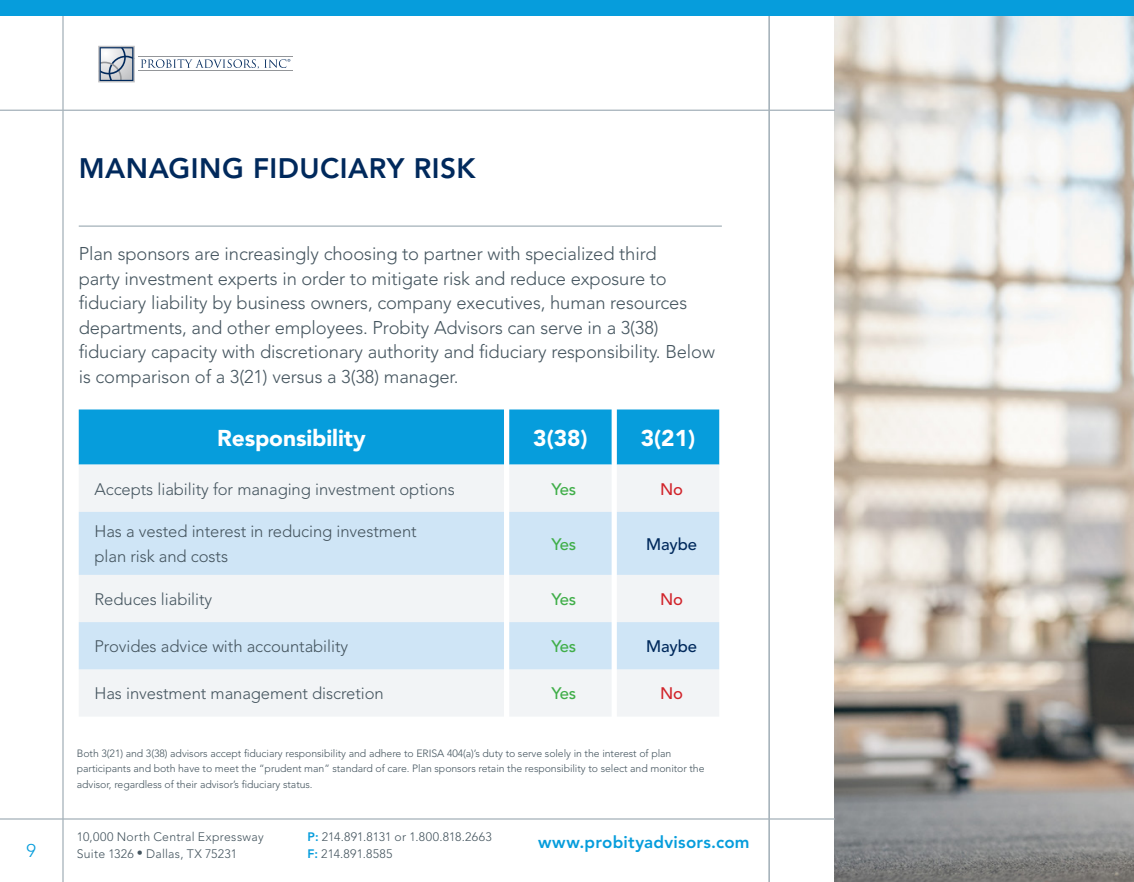
<style>
.page{position:relative;width:1134px;height:882px;background:#fff}
.page>*{position:absolute;margin:0;border:0;box-sizing:border-box;transform-origin:0 0}
.t1{font:800 28px "Avenir";letter-spacing:.015em;color:#00295c}
.t2{font:900 22.75px "Avenir";letter-spacing:-.005em;color:#fff}
.t3{font:300 18.38px/24.5px "Avenir";letter-spacing:-.005em;color:#45555f}
.t4{font:300 18.38px "Avenir";color:#069ddc}
.t5{font:800 16.8px "Avenir";letter-spacing:.015em;color:#069ddc}
.t6{font:300 16.62px/24.5px "Avenir";letter-spacing:-.005em;color:#45555f}
.t7{font:500 16.62px "Avenir";letter-spacing:-.06em;color:#40ae49}
.t8{font:500 16.62px "Avenir";letter-spacing:-.005em;color:#00295c}
.t9{font:500 16.62px "Avenir";color:#d1232a}
.t10{font:300 12.25px/17.2px "Avenir";letter-spacing:.02em;color:#45555f}
.t11{font:300 10.5px/15.8px "Avenir";letter-spacing:-.005em;color:#45555f}
.s1{font-weight:800;color:#069ddc}
</style>
<div class="page">
<img style="left:835px;top:16px;width:299px;height:866px">
<hr style="left:62px;top:0;width:2px;height:882px;background:#a8b4bc">
<hr style="left:0;top:110px;width:835px;height:1px;background:#a8b4bc">
<hr style="left:0;top:818px;width:835px;height:2px;background:#a8b4bc">
<div style="left:79px;top:410px;width:640px;height:55px;background:#069ddc"></div>
<div style="left:79px;top:465px;width:640px;height:251px;background:#f2f4f6"></div>
<svg style="left:79px;top:512px;width:640px;height:157px;fill:#cfe5f6"></svg>
<hr style="left:769px;top:0;width:1px;height:882px;background:#a8b4bc">
<div style="left:0;top:0;width:1134px;height:16px;background:#069ddc"></div>
<svg style="left:98px;top:46px;width:37px;height:36px"></svg>
<hr style="left:139px;top:56px;width:154px;height:1px;background:#949699">
<hr style="left:139px;top:70px;width:154px;height:1px;background:#949699">
<svg style="left:141px;top:59px;width:149px;height:10px"></svg>
<hr style="left:79px;top:225px;width:643px;height:2px;background:#a8b4bc">
<p class="t4" style="left:26px;top:840px;width:11px">9</p>
<p class="t1" style="left:79px;top:152px;width:398px">MANAGING FIDUCIARY RISK</p>
<p class="t3" style="left:79px;top:242px;width:638px">Plan sponsors are increasingly choosing to partner with specialized third<br>party investment experts in order to mitigate risk and reduce exposure to fiduciary liability by business owners, company executives, human resources departments, and other employees. Probity Advisors can serve in a 3(38) fiduciary capacity with discretionary authority and fiduciary responsibility. Below is comparison of a 3(21) versus a 3(38) manager.</p>
<p class="t2" style="left:217px;top:424px;width:150px">Responsibility</p>
<p class="t2" style="left:533px;top:424px;width:56px">3(38)</p>
<p class="t2" style="left:641px;top:424px;width:56px">3(21)</p>
<p class="t6" style="left:94px;top:477px;width:362px">Accepts liability for managing investment options</p>
<p class="t7" style="left:552px;top:479px;width:26px">Yes</p>
<p class="t9" style="left:660px;top:479px;width:25px">No</p>
<p class="t6" style="left:94px;top:519px;width:324px">Has a vested interest in reducing investment plan risk and costs</p>
<p class="t7" style="left:552px;top:534px;width:26px">Yes</p>
<p class="t8" style="left:646px;top:534px;width:53px">Maybe</p>
<p class="t6" style="left:94px;top:587px;width:119px">Reduces liability</p>
<p class="t7" style="left:552px;top:590px;width:26px">Yes</p>
<p class="t9" style="left:660px;top:590px;width:25px">No</p>
<p class="t6" style="left:94px;top:634px;width:255px">Provides advice with accountability</p>
<p class="t7" style="left:552px;top:637px;width:26px">Yes</p>
<p class="t8" style="left:646px;top:637px;width:53px">Maybe</p>
<p class="t6" style="left:94px;top:681px;width:291px">Has investment management discretion</p>
<p class="t7" style="left:552px;top:684px;width:26px">Yes</p>
<p class="t9" style="left:660px;top:684px;width:25px">No</p>
<p class="t11" style="left:77px;top:745px;width:629px">Both 3(21) and 3(38) advisors accept fiduciary responsibility and adhere to ERISA 404(a)’s duty to serve solely in the interest of plan participants and both have to meet the “prudent man” standard of care. Plan sponsors retain the responsibility to select and monitor the advisor, regardless of their advisor’s fiduciary status.</p>
<p class="t10" style="left:77px;top:828px;width:188px">10,000 North Central Expressway</p>
<p class="t10" style="left:77px;top:845px;width:162px">Suite 1326 • Dallas, TX 75231</p>
<p class="t10" style="left:307px;top:828px;width:186px"><span class="s1">P:</span> 214.891.8131 or 1.800.818.2663<br><span class="s1">F:</span> 214.891.8585</p>
<p class="t5" style="left:538px;top:833px;width:213px">www.probityadvisors.com</p>
</div>
